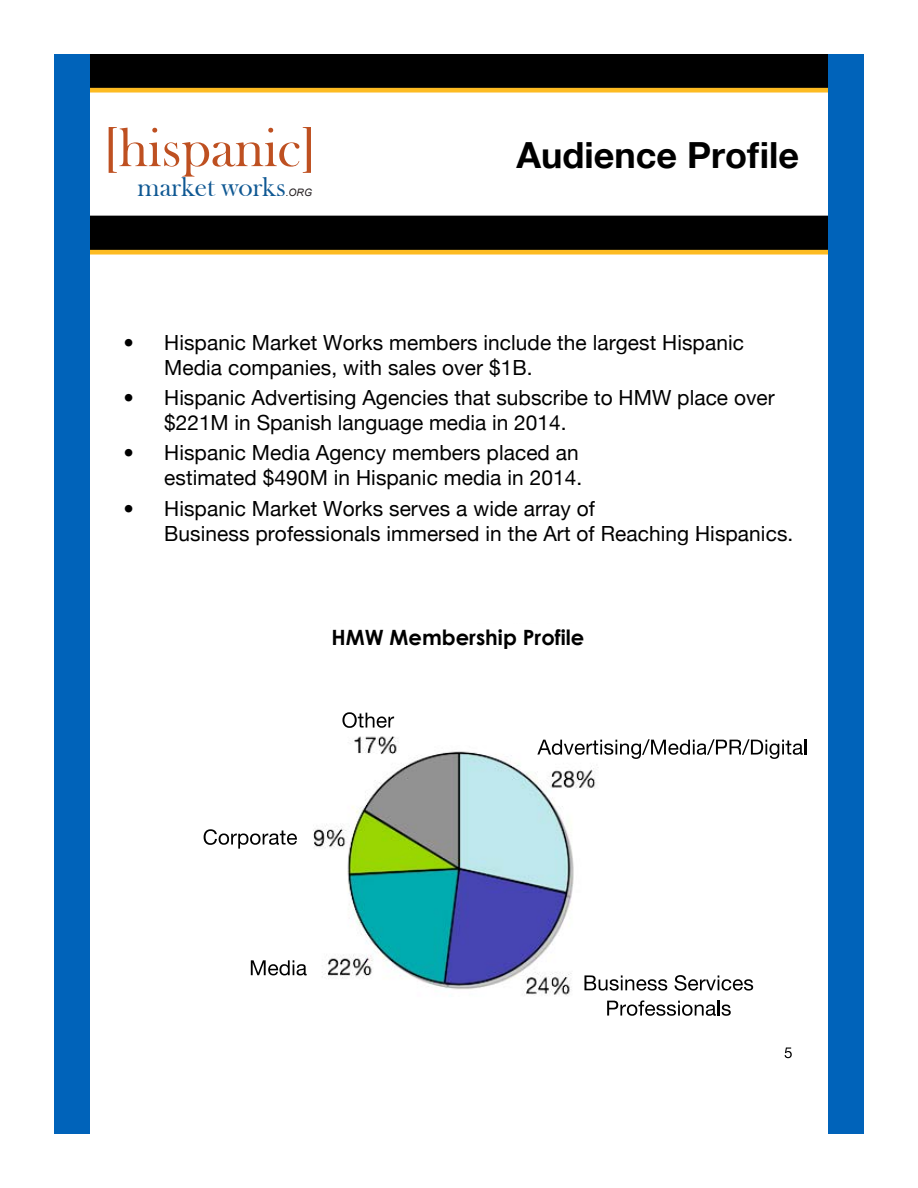
<style>
.page{position:relative;width:918px;height:1188px;background:#fff}
.page>*{position:absolute;margin:0;border:0;box-sizing:border-box;transform-origin:0 0}
.t1{font:56.1px "Bask Old Face";color:#be5021}
.t2{font:700 36px "Helvetica Neue";color:#000}
.t3{font:27.6px "Bask Old Face";color:#0f5893}
.t4{font:700 21px "Century Gothic";color:#000}
.t5{font:20.85px/25px "Helvetica Neue";letter-spacing:.005em;color:#000}
.t6{font:italic 10.35px "Arial";color:#231e20}
</style>
<div class="page">
<div style="left:54px;top:54px;width:810px;height:36px;background:#000"></div>
<div style="left:54px;top:88px;width:810px;height:5px;background:#fdbb22"></div>
<div style="left:54px;top:216px;width:810px;height:36px;background:#000"></div>
<div style="left:54px;top:250px;width:810px;height:5px;background:#fdbb22"></div>
<div style="left:54px;top:54px;width:36px;height:1080px;background:#0063ba"></div>
<div style="left:828px;top:54px;width:36px;height:1080px;background:#0063ba"></div>
<img style="left:203px;top:712px;width:604px;height:347px">
<svg style="left:785px;top:1048px;width:7px;height:10px"></svg>
<img style="left:537px;top:740px;width:15px;height:15px">
<img style="left:552px;top:740px;width:10px;height:15px">
<svg style="left:564px;top:744px;width:28px;height:11px"></svg>
<img style="left:592px;top:741px;width:6px;height:14px">
<svg style="left:600px;top:740px;width:29px;height:15px"></svg>
<img style="left:631px;top:744px;width:10px;height:15px">
<img style="left:642px;top:739px;width:24px;height:16px">
<img style="left:651px;top:740px;width:15px;height:15px">
<img style="left:668px;top:740px;width:22px;height:15px">
<svg style="left:693px;top:740px;width:14px;height:15px"></svg>
<img style="left:707px;top:739px;width:20px;height:16px">
<img style="left:716px;top:740px;width:11px;height:15px">
<img style="left:730px;top:739px;width:12px;height:16px">
<img style="left:742px;top:739px;width:21px;height:16px">
<svg style="left:765px;top:740px;width:2px;height:15px"></svg>
<img style="left:769px;top:744px;width:10px;height:15px">
<svg style="left:782px;top:740px;width:2px;height:15px"></svg>
<img style="left:786px;top:741px;width:5px;height:14px">
<svg style="left:793px;top:740px;width:14px;height:15px"></svg>
<img style="left:584px;top:975px;width:12px;height:15px">
<img style="left:599px;top:979px;width:20px;height:12px">
<svg style="left:621px;top:975px;width:13px;height:15px"></svg>
<img style="left:636px;top:979px;width:21px;height:12px">
<svg style="left:658px;top:979px;width:10px;height:12px"></svg>
<img style="left:675px;top:975px;width:12px;height:16px">
<svg style="left:688px;top:979px;width:10px;height:12px"></svg>
<img style="left:700px;top:979px;width:16px;height:11px">
<svg style="left:718px;top:975px;width:1px;height:15px"></svg>
<img style="left:722px;top:979px;width:21px;height:12px">
<svg style="left:744px;top:979px;width:9px;height:12px"></svg>
<img style="left:607px;top:1001px;width:11px;height:15px">
<svg style="left:620px;top:1005px;width:17px;height:11px"></svg>
<img style="left:638px;top:1000px;width:6px;height:16px">
<img style="left:645px;top:1005px;width:20px;height:11px">
<svg style="left:667px;top:1001px;width:13px;height:15px"></svg>
<img style="left:682px;top:1005px;width:34px;height:11px">
<svg style="left:718px;top:1001px;width:13px;height:15px"></svg>
<img style="left:251px;top:960px;width:15px;height:15px">
<img style="left:268px;top:960px;width:22px;height:15px">
<svg style="left:293px;top:960px;width:14px;height:15px"></svg>
<img style="left:204px;top:829px;width:13px;height:16px">
<svg style="left:219px;top:833px;width:18px;height:12px"></svg>
<img style="left:238px;top:833px;width:23px;height:16px">
<svg style="left:263px;top:833px;width:16px;height:12px"></svg>
<img style="left:280px;top:831px;width:6px;height:14px">
<svg style="left:287px;top:833px;width:10px;height:12px"></svg>
<img style="left:342px;top:712px;width:15px;height:16px">
<img style="left:358px;top:714px;width:6px;height:14px">
<img style="left:366px;top:713px;width:21px;height:15px">
<svg style="left:388px;top:717px;width:6px;height:11px"></svg>
<h1 class="t1" style="left:102px;top:117px;width:217px">[hispanic]</h1>
<h3 class="t3" style="left:138px;top:171px;width:150px">market works</h3>
<p class="t6" style="left:286px;top:186px;width:28px">.ORG</p>
<h2 class="t2" style="left:517px;top:122px;width:284px">Audience Profile</h2>
<p class="t5" style="left:123px;top:328px;width:12px">•</p>
<p class="t5" style="left:123px;top:383px;width:12px">•</p>
<p class="t5" style="left:123px;top:439px;width:12px">•</p>
<p class="t5" style="left:123px;top:494px;width:12px">•</p>
<p class="t5" style="left:164px;top:328px;width:581px">Hispanic Market Works members include the largest Hispanic<br>Media companies, with sales over $1B.</p>
<p class="t5" style="left:164px;top:383px;width:612px">Hispanic Advertising Agencies that subscribe to HMW place over $221M in Spanish language media in 2014.</p>
<p class="t5" style="left:164px;top:439px;width:420px">Hispanic Media Agency members placed an estimated $490M in Hispanic media in 2014.</p>
<p class="t5" style="left:164px;top:494px;width:631px">Hispanic Market Works serves a wide array of<br>Business professionals immersed in the Art of Reaching Hispanics.</p>
<p class="t5" style="left:695px;top:519px;width:7px">.</p>
<p class="t4" style="left:331px;top:624px;width:254px">HMW Membership Profile</p>
</div>
